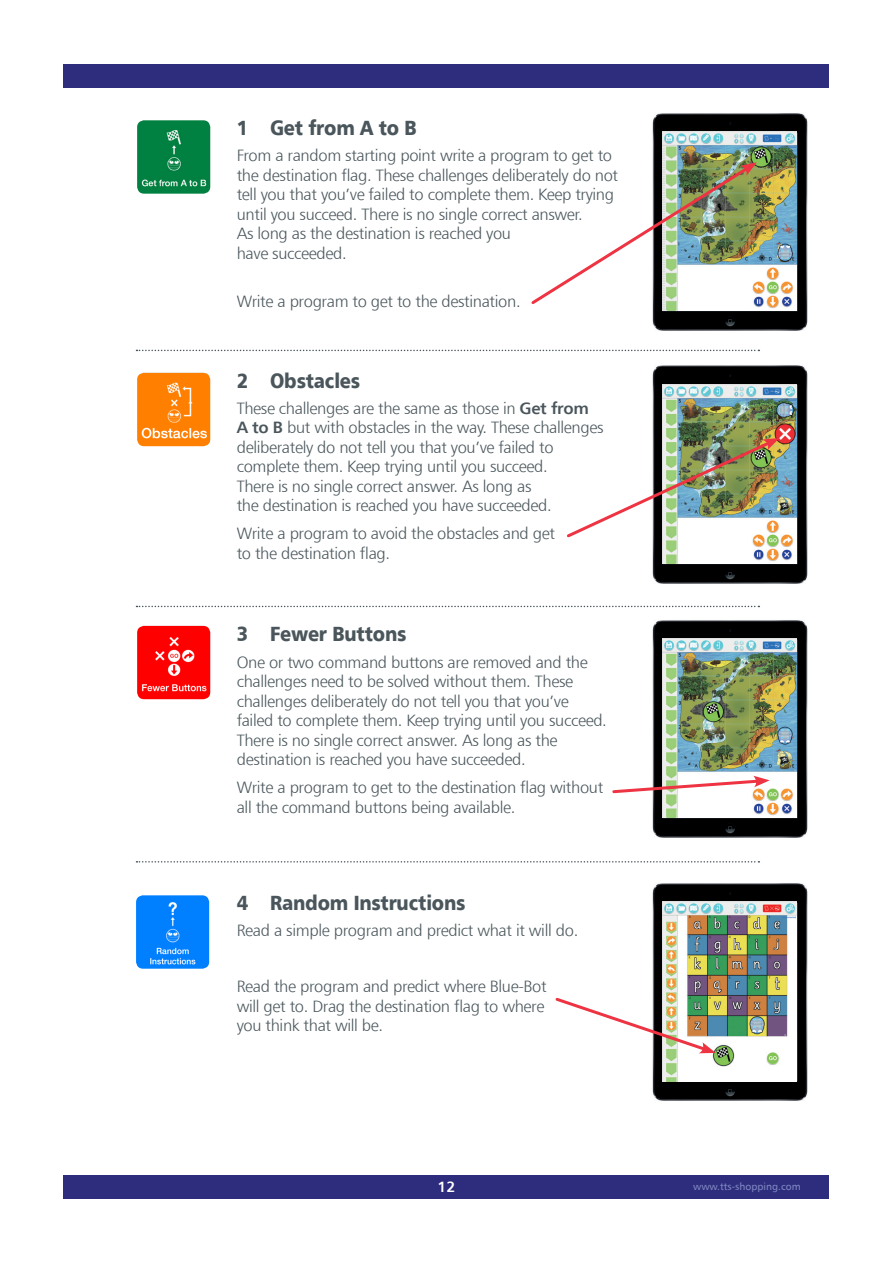
<style>
.page{position:relative;width:893px;height:1263px;background:#fff}
.page>*{position:absolute;margin:0;border:0;box-sizing:border-box;transform-origin:0 0}
.t1{font:20.55px "Humanist 777 TL Black B";letter-spacing:-.01em;color:#4a565b;scale:.9 1}
.t2{font:16.5px/19.5px "Humanist 777 TL Light B";letter-spacing:-.02em;color:#4a565b}
.t3{font:15px "Humanist 777 TL Bold B";color:#fff}
.t4{font:10.2px "Humanist 777 TL Roman B";color:#7e86c1}
.s1{font-family:"Humanist 777 TL Bold B"}
</style>
<div class="page">
<img style="left:631px;top:607px;width:177px;height:231px">
<div style="left:64px;top:64px;width:765px;height:23px;background:#2e2d7d"></div>
<div style="left:64px;top:1175px;width:765px;height:24px;background:#2e2d7d"></div>
<svg style="left:136px;top:350px;width:623px;height:1px"></svg>
<svg style="left:136px;top:606px;width:623px;height:1px"></svg>
<svg style="left:136px;top:861px;width:623px;height:1px"></svg>
<img style="left:652px;top:113px;width:156px;height:218px">
<img style="left:652px;top:365px;width:156px;height:218px">
<img style="left:662px;top:132px;width:135px;height:179px">
<img style="left:662px;top:384px;width:135px;height:179px">
<img style="left:662px;top:638px;width:135px;height:180px">
<img style="left:137px;top:120px;width:73px;height:74px">
<img style="left:137px;top:373px;width:73px;height:73px">
<img style="left:137px;top:626px;width:73px;height:73px">
<img style="left:136px;top:895px;width:73px;height:74px">
<img style="left:652px;top:883px;width:156px;height:218px">
<img style="left:662px;top:902px;width:135px;height:179px">
<svg style="left:531px;top:162px;width:226px;height:145px"></svg>
<img style="left:567px;top:438px;width:213px;height:102px">
<svg style="left:612px;top:776px;width:158px;height:19px"></svg>
<svg style="left:555px;top:995px;width:161px;height:58px"></svg>
<p class="t1" style="left:237px;top:114px;width:202px">1 Get from A to B</p>
<p class="t2" style="left:237px;top:145px;width:383px">From a random starting point write a program to get to the destination flag. These challenges deliberately do not tell you that you’ve failed to complete them. Keep trying until you succeed. There is no single correct answer.<br>As long as the destination is reached you<br>have succeeded.</p>
<p class="t2" style="left:237px;top:291px;width:285px">Write a program to get to the destination.</p>
<p class="t1" style="left:237px;top:367px;width:139px">2 Obstacles</p>
<p class="t2" style="left:237px;top:398px;width:368px">These challenges are the same as those in <span class="s1">Get from A to B</span> but with obstacles in the way. These challenges deliberately do not tell you that you’ve failed to complete them. Keep trying until you succeed.<br>There is no single correct answer. As long as<br>the destination is reached you have succeeded.</p>
<p class="t2" style="left:237px;top:523px;width:320px">Write a program to avoid the obstacles and get to the destination flag.</p>
<p class="t1" style="left:237px;top:621px;width:190px">3 Fewer Buttons</p>
<p class="t2" style="left:237px;top:651px;width:372px">One or two command buttons are removed and the challenges need to be solved without them. These challenges deliberately do not tell you that you’ve failed to complete them. Keep trying until you succeed.<br>There is no single correct answer. As long as the destination is reached you have succeeded.</p>
<p class="t2" style="left:237px;top:777px;width:368px">Write a program to get to the destination flag without all the command buttons being available.</p>
<p class="t1" style="left:237px;top:889px;width:256px">4 Random Instructions</p>
<p class="t2" style="left:237px;top:920px;width:343px">Read a simple program and predict what it will do.</p>
<p class="t2" style="left:237px;top:976px;width:311px">Read the program and predict where Blue-Bot will get to. Drag the destination flag to where you think that will be.</p>
<p class="t3" style="left:438px;top:1177px;width:19px">12</p>
<p class="t4" style="left:693px;top:1180px;width:109px">www.tts-shopping.com</p>
</div>
